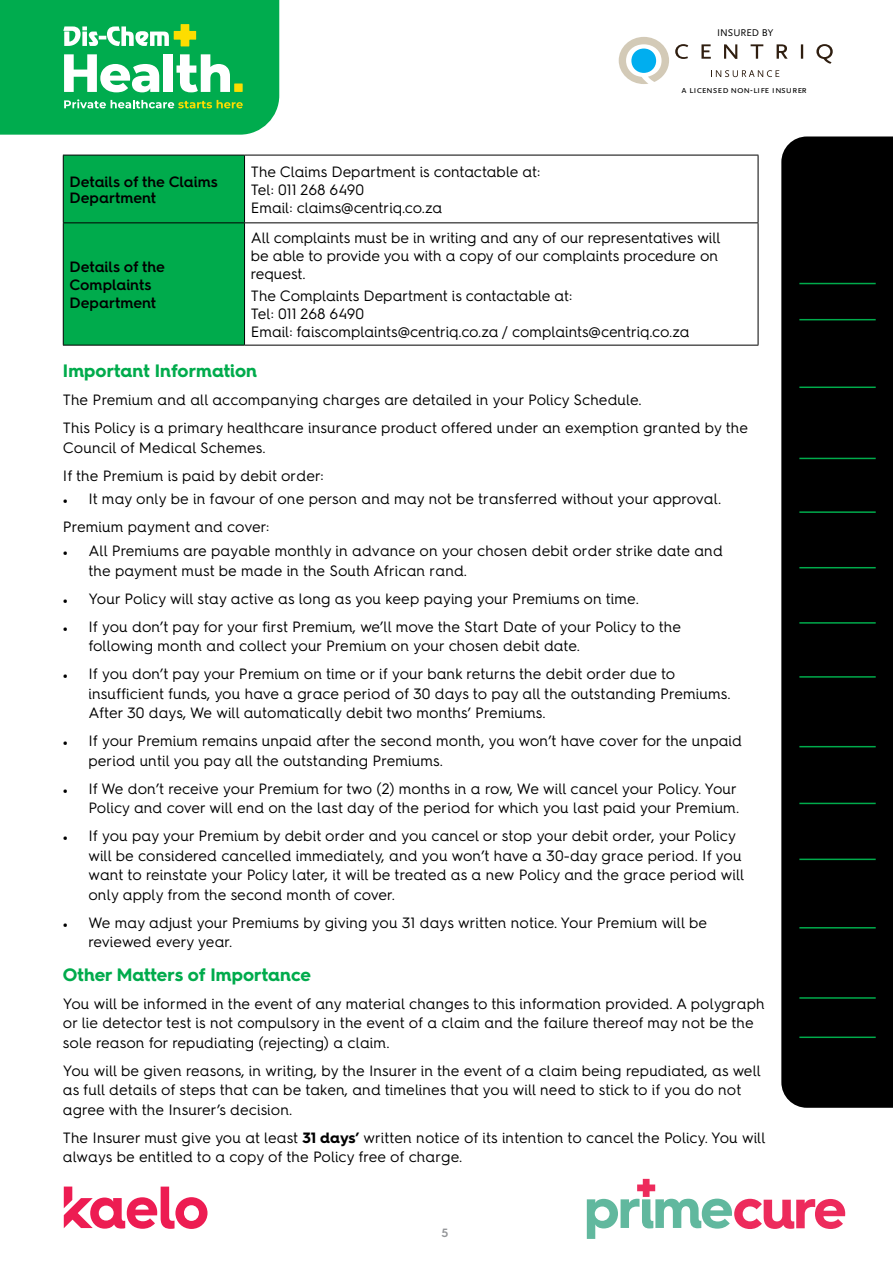
<style>
.page{position:relative;width:893px;height:1263px;background:#fff}
.page>*{position:absolute;margin:0;border:0;box-sizing:border-box;transform-origin:0 0}
.t1{font:700 18px "Hurme Geometric Sans 4";letter-spacing:.005em;color:#00ab4c}
.t2{font:15px/19.5px "Hurme Geometric Sans 4";letter-spacing:.005em;color:#000}
.t3{font:600 15px/18px "Hurme Geometric Sans 4";color:#000}
.t4{font:600 12px "Hurme Geometric Sans 4";color:#939598}
.t5{font:10.2px "Scala Sans Caps";color:#000}
.s1{font-family:"Adobe Arabic";font-size:18px}
.s2{font-weight:700}
</style>
<div class="page">
<svg style="left:0;top:0;width:279px;height:135px;background:#23b662"></svg>
<svg style="left:64px;top:1186px;width:143px;height:43px"></svg>
<svg style="left:619px;top:37px;width:50px;height:47px"></svg>
<svg style="left:675px;top:44px;width:158px;height:20px"></svg>
<svg style="left:711px;top:70px;width:68px;height:7px"></svg>
<svg style="left:587px;top:1179px;width:258px;height:60px"></svg>
<div style="left:64px;top:156px;width:180px;height:189px;background:#00ab4c"></div>
<hr style="left:245px;top:155px;width:513px;height:1px;background:#000">
<hr style="left:758px;top:155px;width:1px;height:67px;background:#000">
<hr style="left:63px;top:155px;width:182px;height:1px;background:#000">
<hr style="left:244px;top:155px;width:1px;height:67px;background:#000">
<hr style="left:63px;top:155px;width:1px;height:67px;background:#000">
<hr style="left:245px;top:222px;width:513px;height:1px;background:#000">
<hr style="left:758px;top:223px;width:1px;height:122px;background:#000">
<hr style="left:63px;top:222px;width:182px;height:1px;background:#000">
<hr style="left:244px;top:223px;width:1px;height:122px;background:#000">
<hr style="left:63px;top:223px;width:1px;height:122px;background:#000">
<hr style="left:245px;top:345px;width:513px;height:1px;background:#000">
<hr style="left:63px;top:345px;width:182px;height:1px;background:#000">
<div style="left:781px;top:136px;width:112px;height:972px;background:#000"></div>
<hr style="left:799px;top:283px;width:77px;height:1px;background:#00ab4c">
<hr style="left:799px;top:319px;width:77px;height:1px;background:#00ab4c">
<hr style="left:799px;top:386px;width:77px;height:2px;background:#00ab4c">
<hr style="left:799px;top:458px;width:77px;height:1px;background:#00ab4c">
<hr style="left:799px;top:511px;width:77px;height:2px;background:#00ab4c">
<hr style="left:799px;top:567px;width:77px;height:1px;background:#00ab4c">
<hr style="left:799px;top:622px;width:77px;height:2px;background:#00ab4c">
<hr style="left:799px;top:676px;width:77px;height:2px;background:#00ab4c">
<hr style="left:799px;top:803px;width:77px;height:1px;background:#00ab4c">
<hr style="left:799px;top:997px;width:77px;height:2px;background:#00ab4c">
<hr style="left:799px;top:1036px;width:77px;height:2px;background:#00ab4c">
<hr style="left:799px;top:746px;width:77px;height:1px;background:#00ab4c">
<hr style="left:799px;top:858px;width:77px;height:2px;background:#00ab4c">
<hr style="left:799px;top:927px;width:77px;height:1px;background:#00ab4c">
<p class="t5" style="left:717px;top:27px;width:58px">INSURED BY</p>
<p class="t3" style="left:70px;top:173px;width:150px;line-height:16.5px">Details of the Claims<br>Department</p>
<p class="t3" style="left:70px;top:257px;width:97px">Details of the<br>Complaints<br>Department</p>
<p class="t2" style="left:251px;top:162px;width:291px;line-height:18px">The Claims Department is contactable at:<br>Tel: 011 268 6490<br>Email: claims@centriq.co.za</p>
<p class="t5" style="left:681px;top:84px;width:127px">a licensed non-life insurer</p>
<p class="t2" style="left:251px;top:228px;width:471px;line-height:18px">All complaints must be in writing and any of our representatives will be able to provide you with a copy of our complaints procedure on request.</p>
<p class="t2" style="left:251px;top:286px;width:440px;line-height:18px">The Complaints Department is contactable at:<br>Tel: 011 268 6490<br>Email: faiscomplaints@centriq.co.za / complaints@centriq.co.za</p>
<p class="t1" style="left:63px;top:358px;width:196px">Important Information</p>
<p class="t2" style="left:63px;top:385px;width:687px;line-height:28px">The Premium and all accompanying charges are detailed in your Policy Schedule.<br>This Policy is a primary healthcare insurance product offered under an exemption granted by the</p>
<p class="t2" style="left:63px;top:433px;width:262px;line-height:28px">Council of Medical Schemes.<br>If the Premium is paid by debit order:</p>
<p class="t2" style="left:63px;top:485px;width:660px;line-height:28px"><span class="s1">•</span> It may only be in favour of one person and may not be transferred without your approval.<br>Premium payment and cover:</p>
<p class="t2" style="left:88px;top:541px;width:636px;text-indent:-26px"><span class="s1">•</span> All Premiums are payable monthly in advance on your chosen debit order strike date and the payment must be made in the South African rand.</p>
<p class="t2" style="left:63px;top:588px;width:577px"><span class="s1">•</span> Your Policy will stay active as long as you keep paying your Premiums on time.</p>
<p class="t2" style="left:88px;top:616px;width:594px;text-indent:-26px"><span class="s1">•</span> If you don’t pay for your first Premium, we’ll move the Start Date of your Policy to the following month and collect your Premium on your chosen debit date.</p>
<p class="t2" style="left:88px;top:664px;width:644px;text-indent:-26px"><span class="s1">•</span> If you don’t pay your Premium on time or if your bank returns the debit order due to insufficient funds, you have a grace period of 30 days to pay all the outstanding Premiums.<br>After 30 days, We will automatically debit two months’ Premiums.</p>
<p class="t2" style="left:88px;top:731px;width:655px;text-indent:-26px"><span class="s1">•</span> If your Premium remains unpaid after the second month, you won’t have cover for the unpaid period until you pay all the outstanding Premiums.</p>
<p class="t2" style="left:63px;top:778px;width:678px;text-align:right"><span class="s1">•</span> If We don’t receive your Premium for two (2) months in a row, We will cancel your Policy. Your<br>Policy and cover will end on the last day of the period for which you last paid your Premium.</p>
<p class="t2" style="left:88px;top:826px;width:658px;text-indent:-26px"><span class="s1">•</span> If you pay your Premium by debit order and you cancel or stop your debit order, your Policy will be considered cancelled immediately, and you won’t have a 30-day grace period. If you want to reinstate your Policy later, it will be treated as a new Policy and the grace period will only apply from the second month of cover.</p>
<p class="t2" style="left:88px;top:912px;width:620px;text-indent:-26px"><span class="s1">•</span> We may adjust your Premiums by giving you 31 days written notice. Your Premium will be reviewed every year.</p>
<p class="t1" style="left:63px;top:962px;width:250px">Other Matters of Importance</p>
<p class="t2" style="left:63px;top:993px;width:703px">You will be informed in the event of any material changes to this information provided. A polygraph or lie detector test is not compulsory in the event of a claim and the failure thereof may not be the sole reason for repudiating (rejecting) a claim.</p>
<p class="t2" style="left:63px;top:1060px;width:700px">You will be given reasons, in writing, by the Insurer in the event of a claim being repudiated, as well as full details of steps that can be taken, and timelines that you will need to stick to if you do not agree with the Insurer’s decision.</p>
<p class="t2" style="left:63px;top:1127px;width:704px">The Insurer must give you at least <span class="s2">31 days’</span> written notice of its intention to cancel the Policy. You will always be entitled to a copy of the Policy free of charge.</p>
<p class="t4" style="left:442px;top:1224px;width:8px">5</p>
</div>
